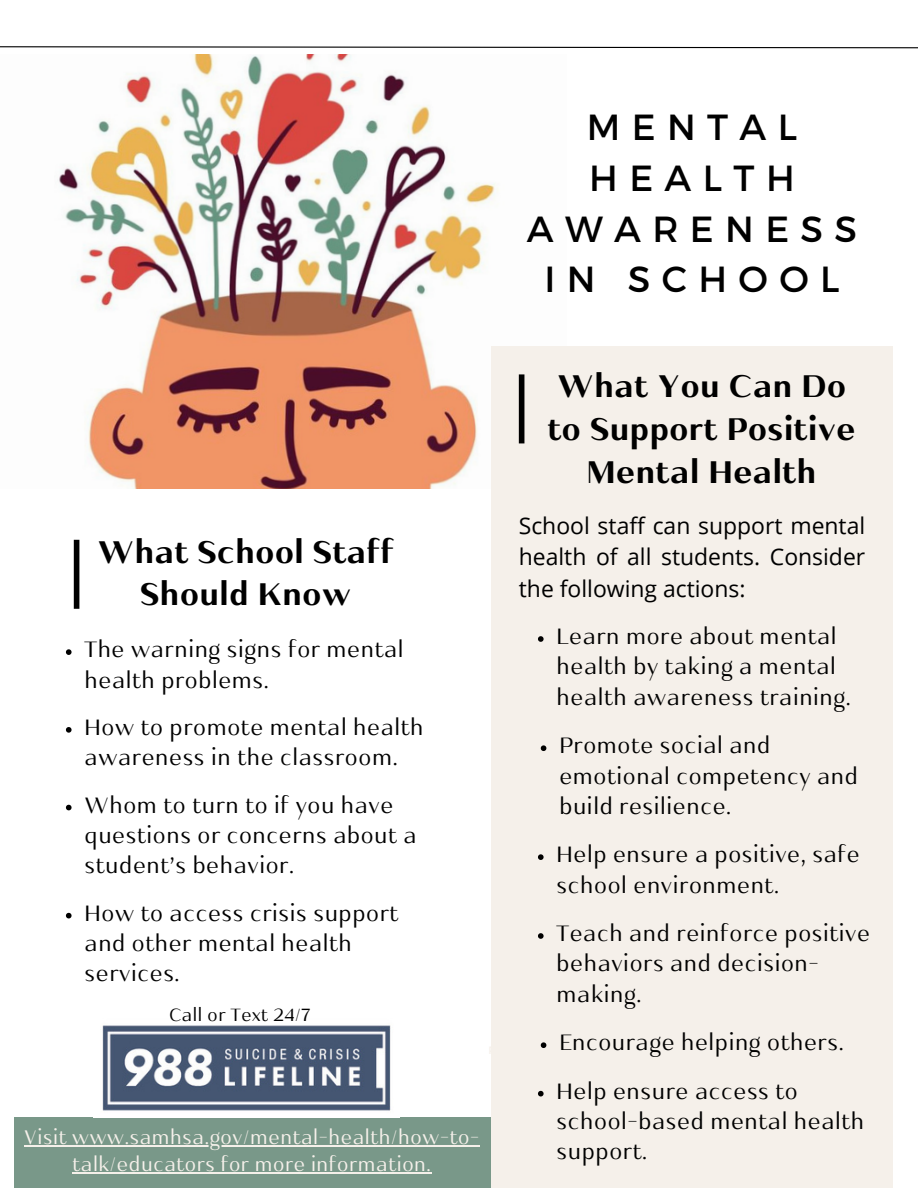
<style>
.page{position:relative;width:918px;height:1188px;background:#fff}
.page>*{position:absolute;margin:0;border:0;box-sizing:border-box;transform-origin:0 0}
.t1{font:36.3px/50.7px "Montserrat";letter-spacing:.315em;color:#000;text-align:center}
.t2{font:700 31.05px/42.8px "Kulachat HC";color:#000;text-align:center}
.t3{font:22.95px/31.5px "Open Sans";color:#000;text-align:justify}
.t4{font:22.05px/30.3px "Kulachat HC";color:#000}
.t5{font:19.5px/27px "Kulachat HC";color:#f5f0ea;text-align:center}
.t6{font:17.55px "Kulachat HC";color:#000}
</style>
<div class="page">
<div style="left:14px;top:1117px;width:879px;height:71px;background:#799889"></div>
<img style="left:59px;top:55px;width:440px;height:434px">
<div style="left:491px;top:346px;width:402px;height:842px;background:#f5f0ea"></div>
<div style="left:74px;top:540px;width:5px;height:69px;background:#000"></div>
<svg style="left:0;top:46px;width:918px;height:3px"></svg>
<div style="left:519px;top:374px;width:5px;height:69px;background:#000"></div>
<img style="left:102px;top:1025px;width:289px;height:86px">
<svg style="left:66px;top:649px;width:6px;height:6px"></svg>
<svg style="left:66px;top:727px;width:6px;height:6px"></svg>
<svg style="left:66px;top:805px;width:6px;height:5px"></svg>
<svg style="left:66px;top:913px;width:6px;height:5px"></svg>
<svg style="left:538px;top:636px;width:6px;height:6px"></svg>
<svg style="left:541px;top:745px;width:5px;height:6px"></svg>
<svg style="left:538px;top:854px;width:6px;height:6px"></svg>
<svg style="left:538px;top:933px;width:6px;height:6px"></svg>
<svg style="left:541px;top:1042px;width:5px;height:6px"></svg>
<svg style="left:538px;top:1091px;width:6px;height:5px"></svg>
<hr style="left:24px;top:1145px;width:456px;height:1px;background:#f5f0ea">
<hr style="left:72px;top:1172px;width:359px;height:1px;background:#f5f0ea">
<h3 class="t2" style="left:97px;top:535px;width:299px">What School Staff<br>Should Know</h3>
<h3 class="t4" style="left:84px;top:638px;width:321px">The warning signs for mental health problems.</h3>
<h3 class="t4" style="left:84px;top:715px;width:341px">How to promote mental health awareness in the classroom.</h3>
<h3 class="t4" style="left:84px;top:793px;width:334px">Whom to turn to if you have questions or concerns about a student’s behavior.</h3>
<h3 class="t4" style="left:84px;top:901px;width:316px">How to access crisis support and other mental health services.</h3>
<h4 class="t6" style="left:169px;top:1009px;width:143px">Call or Text 24/7</h4>
<p class="t5" style="left:24px;top:1127px;width:457px">Visit www.samhsa.gov/mental-health/how-to&shy;talk/educators for more information.</p>
<h2 class="t1" style="left:527px;top:100px;width:332px">MENTAL<br>HEALTH<br>AWARENESS<br>IN SCHOOL</h2>
<h2 class="t2" style="left:547px;top:370px;width:310px">What You Can Do to Support Positive<br>Mental Health</h2>
<h3 class="t3" style="left:519px;top:509px;width:348px">School staff can support mental health of all students. Consider the following actions:</h3>
<h3 class="t4" style="left:556px;top:625px;width:296px">Learn more about mental health by taking a mental health awareness training.</h3>
<h3 class="t4" style="left:559px;top:734px;width:301px">Promote social and emotional competency and build resilience.</h3>
<h3 class="t4" style="left:556px;top:843px;width:305px">Help ensure a positive, safe school environment.</h3>
<h3 class="t4" style="left:556px;top:921px;width:316px">Teach and reinforce positive behaviors and decision&shy;making.</h3>
<h5 class="t4" style="left:559px;top:1031px;width:286px">Encourage helping others.</h5>
<p class="t4" style="left:556px;top:1079px;width:310px">Help ensure access to school-based mental health support.</p>
</div>
